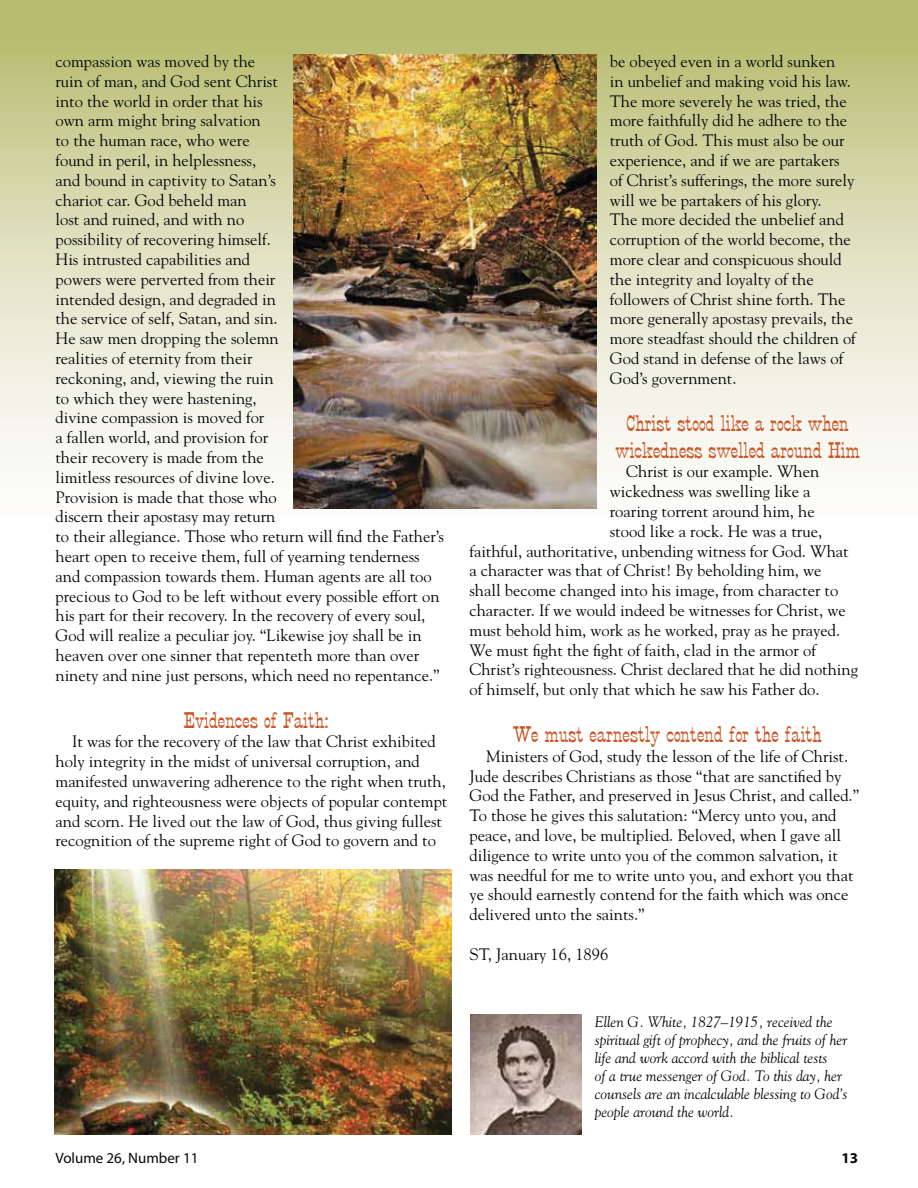
<style>
.page{position:relative;width:918px;height:1188px;background:#fff}
.page>*{position:absolute;margin:0;border:0;box-sizing:border-box;transform-origin:0 0}
.t1{font:22.5px/27px "Stage Coach";color:#cb5727;text-align:center}
.t2{font:16.5px/19.8px "Goudy";color:#040809}
.t3{font:italic 15px/18px "Goudy";color:#040809}
.t4{font:15px "Myriad Pro";color:#040809}
.t5{font:700 15px "Myriad Pro";color:#040809}
</style>
<div class="page">
<img style="left:0;top:0;width:918px;height:509px">
<img style="left:54px;top:869px;width:398px;height:265px">
<img style="left:294px;top:54px;width:302px;height:455px">
<img style="left:470px;top:1015px;width:111px;height:119px">
<p class="t2" style="left:56px;top:53px;width:390px">compassion was moved by the<br>ruin of man, and God sent Christ<br>into the world in order that his<br>own arm might bring salvation<br>to the human race, who were<br>found in peril, in helplessness,<br>and bound in captivity to Satan’s<br>chariot car. God beheld man<br>lost and ruined, and with no<br>possibility of recovering himself.<br>His intrusted capabilities and<br>powers were perverted from their<br>intended design, and degraded in<br>the service of self, Satan, and sin.<br>He saw men dropping the solemn<br>realities of eternity from their<br>reckoning, and, viewing the ruin<br>to which they were hastening,<br>divine compassion is moved for<br>a fallen world, and provision for<br>their recovery is made from the<br>limitless resources of divine love.<br>Provision is made that those who<br>discern their apostasy may return<br>to their allegiance. Those who return will find the Father’s heart open to receive them, full of yearning tenderness and compassion towards them. Human agents are all too precious to God to be left without every possible effort on his part for their recovery. In the recovery of every soul, God will realize a peculiar joy. “Likewise joy shall be in heaven over one sinner that repenteth more than over ninety and nine just persons, which need no repentance.”</p>
<h1 class="t1" style="left:184px;top:706px;width:147px">Evidences of Faith:</h1>
<p class="t2" style="left:56px;top:733px;width:393px;text-indent:16px">It was for the recovery of the law that Christ exhibited holy integrity in the midst of universal corruption, and manifested unwavering adherence to the right when truth, equity, and righteousness were objects of popular contempt and scorn. He lived out the law of God, thus giving fullest recognition of the supreme right of God to govern and to</p>
<p class="t2" style="left:610px;top:53px;width:248px">be obeyed even in a world sunken<br>in unbelief and making void his law.<br>The more severely he was tried, the more faithfully did he adhere to the truth of God. This must also be our experience, and if we are partakers of Christ’s sufferings, the more surely will we be partakers of his glory.<br>The more decided the unbelief and corruption of the world become, the more clear and conspicuous should the integrity and loyalty of the followers of Christ shine forth. The more generally apostasy prevails, the more steadfast should the children of God stand in defense of the laws of God’s government.</p>
<h1 class="t1" style="left:616px;top:409px;width:246px">Christ stood like a rock when wickedness swelled around Him</h1>
<p class="t2" style="left:626px;top:463px;width:194px">Christ is our example. When</p>
<p class="t2" style="left:610px;top:483px;width:202px">wickedness was swelling like a</p>
<p class="t2" style="left:610px;top:503px;width:206px">roaring torrent around him, he</p>
<p class="t2" style="left:610px;top:522px;width:214px">stood like a rock. He was a true,</p>
<p class="t2" style="left:469px;top:542px;width:381px">faithful, authoritative, unbending witness for God. What</p>
<p class="t2" style="left:469px;top:562px;width:353px">a character was that of Christ! By beholding him, we</p>
<p class="t2" style="left:469px;top:582px;width:370px">shall become changed into his image, from character to</p>
<p class="t2" style="left:469px;top:602px;width:378px">character. If we would indeed be witnesses for Christ, we</p>
<p class="t2" style="left:469px;top:621px;width:372px">must behold him, work as he worked, pray as he prayed.</p>
<p class="t2" style="left:469px;top:641px;width:348px">We must fight the fight of faith, clad in the armor of</p>
<p class="t2" style="left:469px;top:661px;width:390px">Christ’s righteousness. Christ declared that he did nothing</p>
<p class="t2" style="left:469px;top:681px;width:352px">of himself, but only that which he saw his Father do.</p>
<h1 class="t1" style="left:513px;top:720px;width:310px">We must earnestly contend for the faith</h1>
<p class="t2" style="left:470px;top:747px;width:391px;text-indent:16px">Ministers of God, study the lesson of the life of Christ.<br>Jude describes Christians as those “that are sanctified by God the Father, and preserved in Jesus Christ, and called.” To those he gives this salutation: “Mercy unto you, and peace, and love, be multiplied. Beloved, when I gave all diligence to write unto you of the common salvation, it was needful for me to write unto you, and exhort you that ye should earnestly contend for the faith which was once delivered unto the saints.”</p>
<p class="t2" style="left:470px;top:945px;width:140px">ST, January 16, 1896</p>
<p class="t3" style="left:595px;top:1014px;width:254px">Ellen G. White, 1827–1915, received the spiritual gift of prophecy, and the fruits of her life and work accord with the biblical tests<br>of a true messenger of God. To this day, her counsels are an incalculable blessing to God’s people around the world.</p>
<p class="t4" style="left:56px;top:1153px;width:144px">Volume 26, Number 11</p>
<p class="t5" style="left:841px;top:1149px;width:18px">13</p>
</div>
